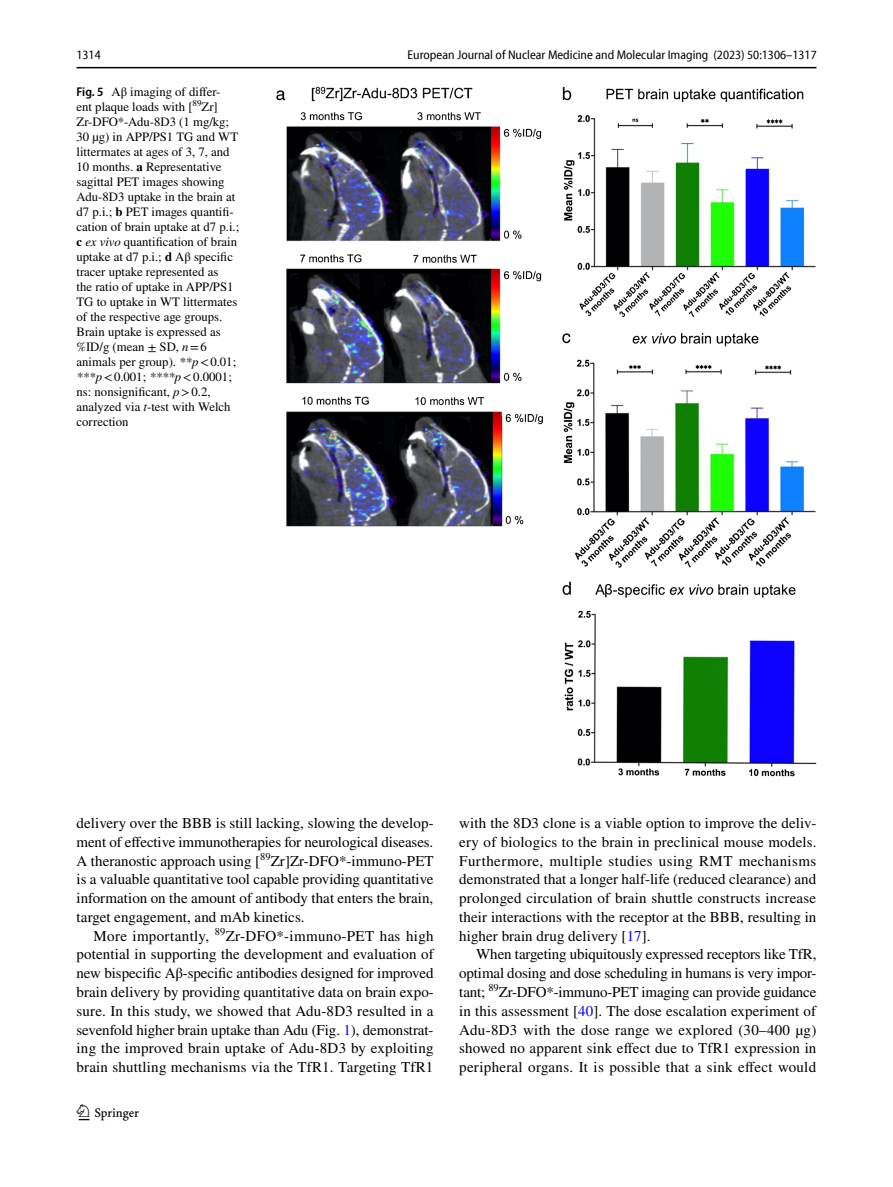
<style>
.page{position:relative;width:893px;height:1187px;background:#fff}
.page>*{position:absolute;margin:0;border:0;box-sizing:border-box;transform-origin:0 0}
.t1{font:22.5px "Springnew Regular 2";color:#000}
.t2{font:15px/18.8px "STIX";letter-spacing:.005em;color:#000;text-align:justify}
.t3{font:12.75px/15px "STIX";color:#000}
.t4{font:semi-condensed 12.75px "Myriad Pro Unic";color:#000}
.s1{font-family:"Myriad Pro";font-weight:600;font-stretch:semi-condensed}
.s2{font-weight:700}
.s3{font-style:italic}
.s4{color:#00f}
</style>
<div class="page">
<hr style="left:77px;top:67px;width:739px;height:1px;background:#000">
<img style="left:276px;top:87px;width:540px;height:689px">
<p class="t4" style="left:77px;top:50px;width:26px">1314</p>
<p class="t4" style="left:408px;top:50px;width:411px">European Journal of Nuclear Medicine and Molecular Imaging (2023) 50:1306–1317</p>
<p class="t3" style="left:77px;top:85px;width:164px"><span class="s1">Fig. 5</span> Aβ imaging of differ-<br>ent plaque loads with [<sup>89</sup>Zr]<br>Zr-DFO*-Adu-8D3 (1 mg/kg;<br>30 µg) in APP/PS1 TG and WT littermates at ages of 3, 7, and<br>10 months. <span class="s2">a</span> Representative sagittal PET images showing<br>Adu-8D3 uptake in the brain at d7 p.i.; <span class="s2">b</span> PET images quantifi&shy;cation of brain uptake at d7 p.i.; <span class="s2">c</span> <span class="s3">ex vivo</span> quantification of brain uptake at d7 p.i.; <span class="s2">d</span> Aβ specific tracer uptake represented as<br>the ratio of uptake in APP/PS1<br>TG to uptake in WT littermates of the respective age groups.<br>Brain uptake is expressed as %ID/g (mean ± SD, <span class="s3">n</span>=6 animals per group). <span class="s3">**p</span>&lt;0.01; <span class="s3">***p</span>&lt;0.001; <span class="s3">****p</span>&lt;0.0001; ns: nonsignificant, <span class="s3">p</span>&gt;0.2, analyzed via <span class="s3">t</span>-test with Welch correction</p>
<p class="t2" style="left:77px;top:814px;width:359px">delivery over the BBB is still lacking, slowing the develop&shy;ment of effective immunotherapies for neurological diseases.<br>A theranostic approach using [<sup>89</sup>Zr]Zr-DFO*-immuno-PET is a valuable quantitative tool capable providing quantitative information on the amount of antibody that enters the brain, target engagement, and mAb kinetics.</p>
<p class="t2" style="left:77px;top:927px;width:359px;text-indent:17px">More importantly, <sup>89</sup>Zr-DFO*-immuno-PET has high potential in supporting the development and evaluation of new bispecific Aβ-specific antibodies designed for improved brain delivery by providing quantitative data on brain expo&shy;sure. In this study, we showed that Adu-8D3 resulted in a sevenfold higher brain uptake than Adu (Fig. <span class="s4">1</span>), demonstrat&shy;ing the improved brain uptake of Adu-8D3 by exploiting brain shuttling mechanisms via the TfR1. Targeting TfR1</p>
<h1 class="t1" style="left:79px;top:1104px;width:62px">1 3</h1>
<p class="t2" style="left:459px;top:814px;width:359px">with the 8D3 clone is a viable option to improve the deliv&shy;ery of biologics to the brain in preclinical mouse models.<br>Furthermore, multiple studies using RMT mechanisms demonstrated that a longer half-life (reduced clearance) and prolonged circulation of brain shuttle constructs increase their interactions with the receptor at the BBB, resulting in higher brain drug delivery [<span class="s4">17</span>].</p>
<p class="t2" style="left:459px;top:946px;width:359px;text-indent:17px">When targeting ubiquitously expressed receptors like TfR, optimal dosing and dose scheduling in humans is very impor&shy;tant; <sup>89</sup>Zr-DFO*-immuno-PET imaging can provide guidance in this assessment [<span class="s4">40</span>]. The dose escalation experiment of Adu-8D3 with the dose range we explored (30–400 µg) showed no apparent sink effect due to TfR1 expression in peripheral organs. It is possible that a sink effect would</p>
</div>
